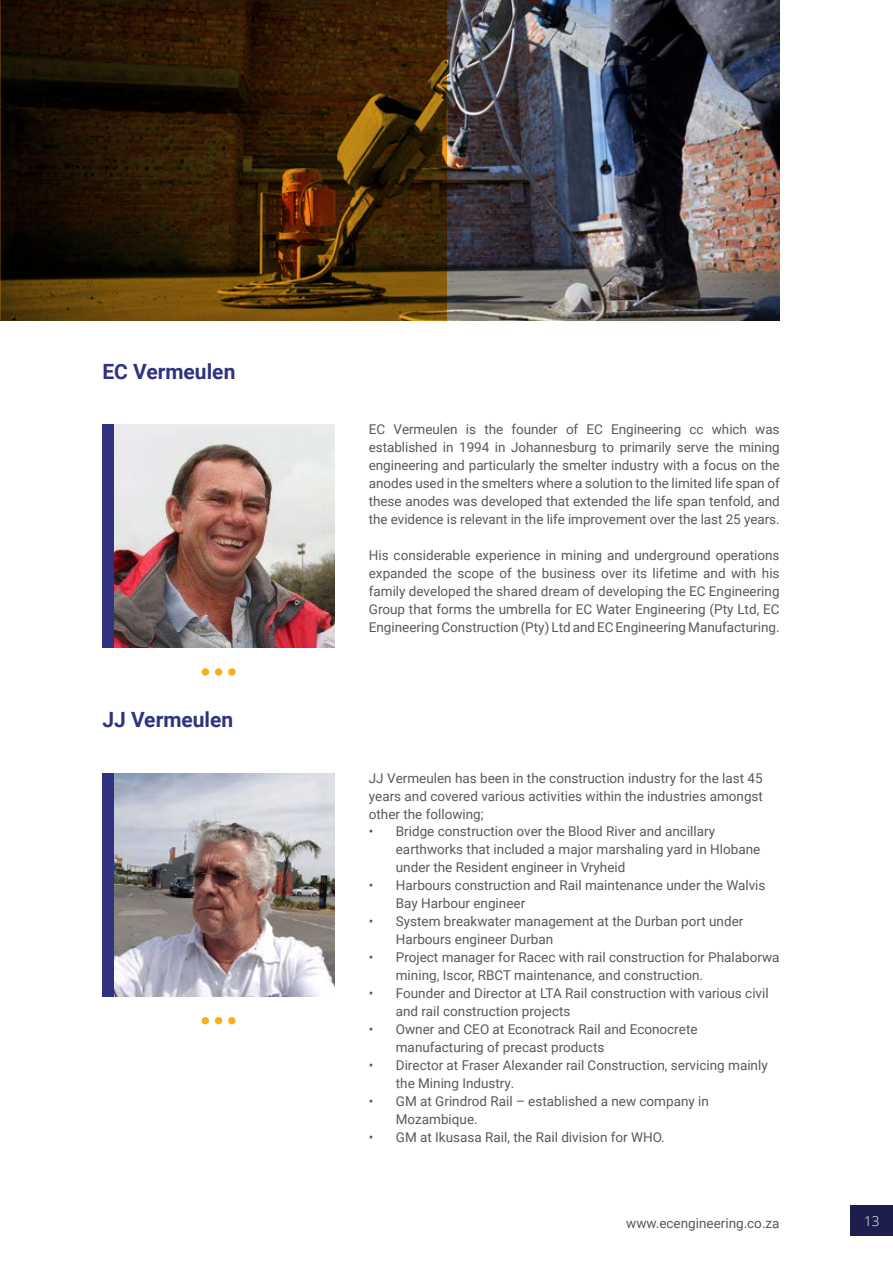
<style>
.page{position:relative;width:893px;height:1263px;background:#fff}
.page>*{position:absolute;margin:0;border:0;box-sizing:border-box;transform-origin:0 0}
.t1{font:700 21px "Roboto";color:#2f337f}
.t2{font:13.5px/18px "Roboto";color:#58595b}
.t3{font:300 13.5px "Open Sans";color:#fff}
</style>
<div class="page">
<div style="left:850px;top:1205px;width:43px;height:30px;background:#1d1e4d"></div>
<img style="left:446px;top:0;width:334px;height:320px">
<svg style="left:0;top:0;width:446px;height:320px;background:#352004"></svg>
<img style="left:114px;top:425px;width:221px;height:223px">
<div style="left:215px;top:668px;width:7px;height:8px;background:#fbad1b;border-radius:50%"></div>
<div style="left:202px;top:668px;width:7px;height:8px;background:#fbad1b;border-radius:50%"></div>
<div style="left:228px;top:668px;width:8px;height:8px;background:#fbad1b;border-radius:50%"></div>
<div style="left:102px;top:425px;width:12px;height:223px;background:#2f337f"></div>
<img style="left:114px;top:773px;width:221px;height:223px">
<div style="left:215px;top:1017px;width:7px;height:7px;background:#fbad1b;border-radius:50%"></div>
<div style="left:202px;top:1017px;width:7px;height:7px;background:#fbad1b;border-radius:50%"></div>
<div style="left:228px;top:1017px;width:8px;height:7px;background:#fbad1b;border-radius:50%"></div>
<div style="left:102px;top:773px;width:12px;height:223px;background:#2f337f"></div>
<h1 class="t1" style="left:102px;top:356px;width:135px">EC Vermeulen</h1>
<h1 class="t1" style="left:102px;top:705px;width:132px">JJ Vermeulen</h1>
<p class="t2" style="left:369px;top:420px;width:412px;text-align:justify">EC Vermeulen is the founder of EC Engineering cc which was established in 1994 in Johannesburg to primarily serve the mining engineering and particularly the smelter industry with a focus on the anodes used in the smelters where a solution to the limited life span of these anodes was developed that extended the life span tenfold, and the evidence is relevant in the life improvement over the last 25 years.</p>
<p class="t2" style="left:369px;top:546px;width:412px;text-align:justify">His considerable experience in mining and underground operations expanded the scope of the business over its lifetime and with his family developed the shared dream of developing the EC Engineering Group that forms the umbrella for EC Water Engineering (Pty Ltd, EC Engineering Construction (Pty) Ltd and EC Engineering Manufacturing.</p>
<p class="t2" style="left:369px;top:769px;width:396px;text-align:justify">JJ Vermeulen has been in the construction industry for the last 45 years and covered various activities within the industries amongst other the following;</p>
<p class="t2" style="left:396px;top:822px;width:366px;text-indent:-27px">• Bridge construction over the Blood River and ancillary earthworks that included a major marshaling yard in Hlobane under the Resident engineer in Vryheid</p>
<p class="t2" style="left:396px;top:876px;width:371px;text-indent:-27px">• Harbours construction and Rail maintenance under the Walvis<br>Bay Harbour engineer</p>
<p class="t2" style="left:396px;top:912px;width:349px;text-indent:-27px">• System breakwater management at the Durban port under<br>Harbours engineer Durban</p>
<p class="t2" style="left:396px;top:948px;width:385px;text-indent:-27px">• Project manager for Racec with rail construction for Phalaborwa mining, Iscor, RBCT maintenance, and construction.</p>
<p class="t2" style="left:396px;top:984px;width:374px;text-indent:-27px">• Founder and Director at LTA Rail construction with various civil and rail construction projects</p>
<p class="t2" style="left:396px;top:1020px;width:303px;text-indent:-27px">• Owner and CEO at Econotrack Rail and Econocrete manufacturing of precast products</p>
<p class="t2" style="left:396px;top:1056px;width:373px;text-indent:-27px">• Director at Fraser Alexander rail Construction, servicing mainly the Mining Industry.</p>
<p class="t2" style="left:396px;top:1092px;width:315px;text-indent:-27px">• GM at Grindrod Rail – established a new company in<br>Mozambique.</p>
<p class="t2" style="left:369px;top:1128px;width:297px">• GM at Ikusasa Rail, the Rail division for WHO.</p>
<p class="t2" style="left:626px;top:1213px;width:155px">www.ecengineering.co.za</p>
<p class="t3" style="left:864px;top:1211px;width:17px">13</p>
</div>
